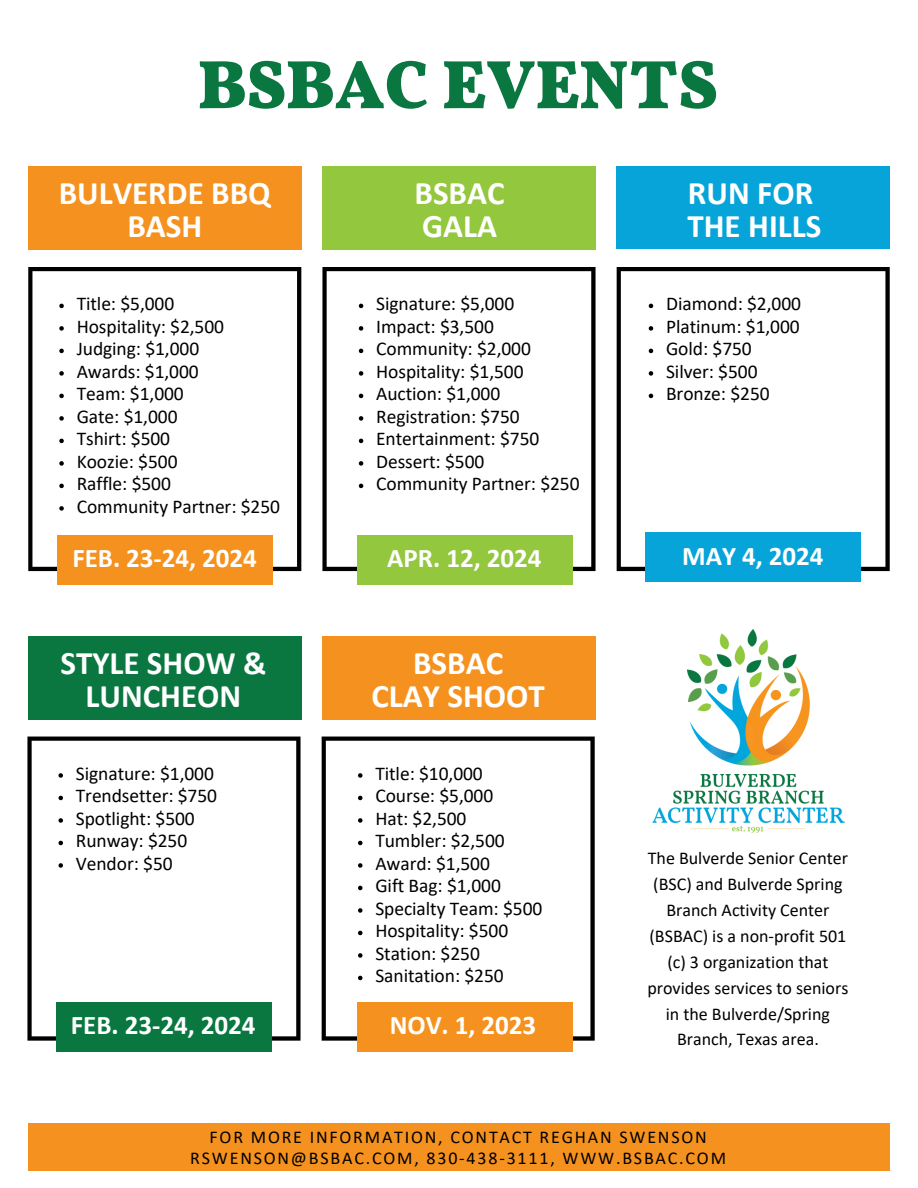
<style>
.page{position:relative;width:918px;height:1188px;background:#fff}
.page>*{position:absolute;margin:0;border:0;box-sizing:border-box;transform-origin:0 0}
.t1{font:900 69px "Vollkorn";color:#0a7741}
.t2{font:700 33px/32.7px "Calibri";color:#fff;text-align:center}
.t3{font:700 27px "Calibri";color:#fff}
.t4{font:19.5px "Calibri";letter-spacing:-.005em;color:#000}
.t5{font:18px/25.8px "Calibri";color:#000;text-align:center}
.t6{font:18px/21.3px "Calibri";letter-spacing:.1em;color:#000;text-align:center}
</style>
<div class="page">
<svg style="left:28px;top:267px;width:273px;height:304px"></svg>
<div style="left:28px;top:1124px;width:862px;height:47px;background:#f5921f"></div>
<svg style="left:322px;top:267px;width:274px;height:304px"></svg>
<svg style="left:617px;top:267px;width:273px;height:304px"></svg>
<div style="left:28px;top:636px;width:273px;height:83px;background:#0a7741"></div>
<div style="left:322px;top:636px;width:274px;height:83px;background:#f5921f"></div>
<div style="left:28px;top:167px;width:273px;height:83px;background:#f5921f"></div>
<div style="left:322px;top:167px;width:274px;height:83px;background:#93c73e"></div>
<div style="left:617px;top:167px;width:273px;height:82px;background:#07a4da"></div>
<div style="left:57px;top:535px;width:215px;height:50px;background:#f5921f"></div>
<svg style="left:59px;top:304px;width:5px;height:4px"></svg>
<svg style="left:59px;top:326px;width:5px;height:5px"></svg>
<svg style="left:59px;top:349px;width:5px;height:4px"></svg>
<svg style="left:59px;top:371px;width:5px;height:5px"></svg>
<svg style="left:59px;top:394px;width:5px;height:4px"></svg>
<svg style="left:59px;top:416px;width:5px;height:5px"></svg>
<svg style="left:59px;top:439px;width:5px;height:4px"></svg>
<svg style="left:59px;top:461px;width:5px;height:5px"></svg>
<svg style="left:59px;top:484px;width:5px;height:4px"></svg>
<svg style="left:59px;top:506px;width:5px;height:5px"></svg>
<svg style="left:359px;top:304px;width:4px;height:4px"></svg>
<svg style="left:359px;top:326px;width:4px;height:5px"></svg>
<svg style="left:359px;top:349px;width:4px;height:4px"></svg>
<svg style="left:359px;top:371px;width:4px;height:5px"></svg>
<svg style="left:359px;top:394px;width:4px;height:4px"></svg>
<svg style="left:359px;top:416px;width:4px;height:5px"></svg>
<svg style="left:359px;top:439px;width:4px;height:4px"></svg>
<svg style="left:359px;top:461px;width:4px;height:5px"></svg>
<svg style="left:359px;top:484px;width:4px;height:4px"></svg>
<div style="left:357px;top:535px;width:215px;height:50px;background:#93c73e"></div>
<svg style="left:649px;top:304px;width:4px;height:4px"></svg>
<svg style="left:649px;top:326px;width:4px;height:5px"></svg>
<svg style="left:649px;top:349px;width:4px;height:4px"></svg>
<svg style="left:649px;top:371px;width:4px;height:5px"></svg>
<svg style="left:649px;top:394px;width:4px;height:4px"></svg>
<div style="left:645px;top:532px;width:216px;height:50px;background:#07a4da"></div>
<svg style="left:27px;top:737px;width:274px;height:304px"></svg>
<svg style="left:322px;top:737px;width:273px;height:304px"></svg>
<div style="left:56px;top:1002px;width:216px;height:50px;background:#0a7741"></div>
<svg style="left:59px;top:773px;width:4px;height:5px"></svg>
<svg style="left:59px;top:796px;width:4px;height:4px"></svg>
<svg style="left:59px;top:818px;width:4px;height:5px"></svg>
<svg style="left:59px;top:841px;width:4px;height:4px"></svg>
<svg style="left:59px;top:863px;width:4px;height:5px"></svg>
<svg style="left:358px;top:773px;width:5px;height:5px"></svg>
<svg style="left:358px;top:796px;width:5px;height:4px"></svg>
<svg style="left:358px;top:818px;width:5px;height:5px"></svg>
<svg style="left:358px;top:841px;width:5px;height:4px"></svg>
<svg style="left:358px;top:863px;width:5px;height:5px"></svg>
<svg style="left:358px;top:886px;width:5px;height:4px"></svg>
<svg style="left:358px;top:908px;width:5px;height:5px"></svg>
<svg style="left:358px;top:931px;width:5px;height:4px"></svg>
<svg style="left:358px;top:953px;width:5px;height:5px"></svg>
<svg style="left:358px;top:976px;width:5px;height:4px"></svg>
<div style="left:357px;top:1002px;width:215px;height:50px;background:#f5921f"></div>
<img style="left:652px;top:630px;width:193px;height:203px">
<p class="t1" style="left:198px;top:56px;width:521px">BSBAC EVENTS</p>
<p class="t2" style="left:59px;top:179px;width:214px">BULVERDE BBQ<br>BASH</p>
<p class="t4" style="left:77px;top:296px;width:99px">Title: $5,000</p>
<p class="t4" style="left:77px;top:318px;width:149px">Hospitality: $2,500</p>
<p class="t4" style="left:77px;top:341px;width:124px">Judging: $1,000</p>
<p class="t4" style="left:77px;top:363px;width:124px">Awards: $1,000</p>
<p class="t4" style="left:77px;top:386px;width:109px">Team: $1,000</p>
<p class="t4" style="left:77px;top:408px;width:102px">Gate: $1,000</p>
<p class="t4" style="left:77px;top:431px;width:95px">Tshirt: $500</p>
<p class="t4" style="left:77px;top:453px;width:102px">Koozie: $500</p>
<p class="t4" style="left:77px;top:476px;width:96px">Raffle: $500</p>
<p class="t4" style="left:77px;top:498px;width:205px">Community Partner: $250</p>
<p class="t3" style="left:72px;top:547px;width:186px">FEB. 23-24, 2024</p>
<p class="t2" style="left:415px;top:179px;width:92px">BSBAC</p>
<p class="t2" style="left:422px;top:212px;width:76px">GALA</p>
<p class="t4" style="left:376px;top:296px;width:140px">Signature: $5,000</p>
<p class="t4" style="left:376px;top:318px;width:119px">Impact: $3,500</p>
<p class="t4" style="left:376px;top:341px;width:156px">Community: $2,000</p>
<p class="t4" style="left:376px;top:363px;width:149px">Hospitality: $1,500</p>
<p class="t4" style="left:376px;top:386px;width:126px">Auction: $1,000</p>
<p class="t4" style="left:376px;top:408px;width:145px">Registration: $750</p>
<p class="t4" style="left:376px;top:431px;width:165px">Entertainment: $750</p>
<p class="t4" style="left:376px;top:453px;width:110px">Dessert: $500</p>
<p class="t4" style="left:376px;top:476px;width:205px">Community Partner: $250</p>
<p class="t3" style="left:387px;top:547px;width:156px">APR. 12, 2024</p>
<p class="t2" style="left:60px;top:650px;width:207px">STYLE SHOW &amp;<br>LUNCHEON</p>
<p class="t2" style="left:413px;top:650px;width:92px">BSBAC</p>
<p class="t2" style="left:371px;top:682px;width:175px">CLAY SHOOT</p>
<p class="t4" style="left:76px;top:765px;width:140px">Signature: $1,000</p>
<p class="t4" style="left:76px;top:788px;width:143px">Trendsetter: $750</p>
<p class="t4" style="left:76px;top:810px;width:120px">Spotlight: $500</p>
<p class="t4" style="left:76px;top:833px;width:113px">Runway: $250</p>
<p class="t4" style="left:76px;top:855px;width:98px">Vendor: $50</p>
<p class="t3" style="left:71px;top:1014px;width:186px">FEB. 23-24, 2024</p>
<p class="t4" style="left:375px;top:765px;width:109px">Title: $10,000</p>
<p class="t4" style="left:375px;top:788px;width:119px">Course: $5,000</p>
<p class="t4" style="left:375px;top:810px;width:93px">Hat: $2,500</p>
<p class="t4" style="left:375px;top:833px;width:131px">Tumbler: $2,500</p>
<p class="t4" style="left:375px;top:855px;width:116px">Award: $1,500</p>
<p class="t4" style="left:375px;top:878px;width:127px">Gift Bag: $1,000</p>
<p class="t4" style="left:375px;top:900px;width:168px">Specialty Team: $500</p>
<p class="t4" style="left:375px;top:923px;width:134px">Hospitality: $500</p>
<p class="t4" style="left:375px;top:945px;width:106px">Station: $250</p>
<p class="t4" style="left:375px;top:968px;width:130px">Sanitation: $250</p>
<p class="t3" style="left:390px;top:1014px;width:148px">NOV. 1, 2023</p>
<p class="t2" style="left:688px;top:179px;width:127px">RUN FOR</p>
<p class="t2" style="left:687px;top:212px;width:135px">THE HILLS</p>
<p class="t4" style="left:666px;top:296px;width:136px">Diamond: $2,000</p>
<p class="t4" style="left:666px;top:318px;width:135px">Platinum: $1,000</p>
<p class="t4" style="left:666px;top:341px;width:87px">Gold: $750</p>
<p class="t4" style="left:666px;top:363px;width:93px">Silver: $500</p>
<p class="t4" style="left:666px;top:386px;width:105px">Bronze: $250</p>
<p class="t3" style="left:682px;top:544px;width:143px">MAY 4, 2024</p>
<p class="t5" style="left:647px;top:847px;width:202px">The Bulverde Senior Center (BSC) and Bulverde Spring<br>Branch Activity Center (BSBAC) is a non-profit 501 (c) 3 organization that provides services to seniors in the Bulverde/Spring<br>Branch, Texas area.</p>
<p class="t6" style="left:190px;top:1128px;width:537px">FOR MORE INFORMATION, CONTACT REGHAN SWENSON<br>RSWENSON@BSBAC.COM, 830-438-3111, WWW.BSBAC.COM</p>
</div>
